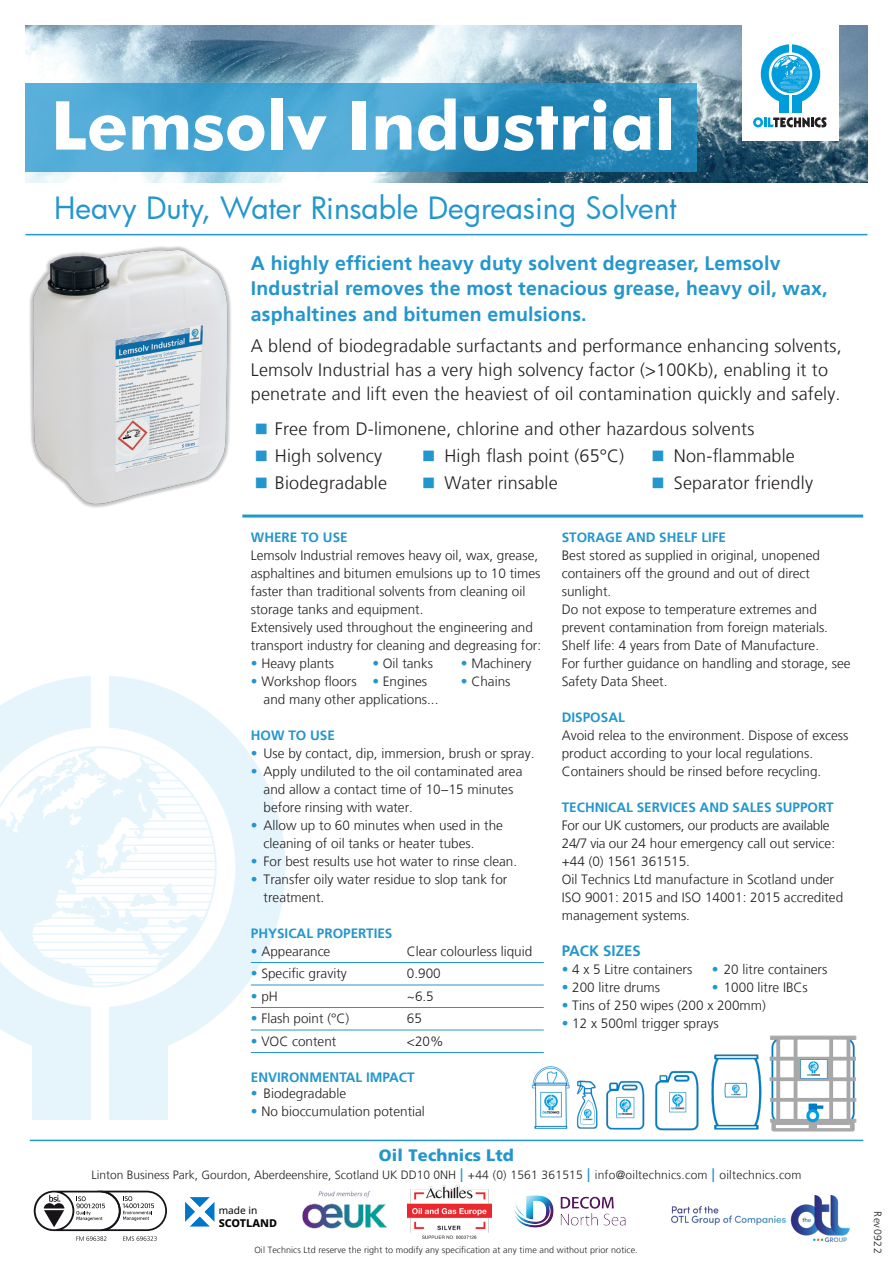
<style>
.page{position:relative;width:893px;height:1263px;background:#fff}
.page>*{position:absolute;margin:0;border:0;box-sizing:border-box;transform-origin:0 0}
.t1{font:700 67.5px "Futura BT";color:#fff}
.t2{font:30px "Futura";color:#2396ce}
.t3{font:700 19.5px/25.5px "Frutiger LT";letter-spacing:.01em;color:#2396ce}
.t4{font:300 18px/24px "Frutiger LT";letter-spacing:.01em;color:#231f20}
.t5{font:900 16.5px "Frutiger LT";letter-spacing:.01em;color:#2396ce}
.t6{font:700 15px "Frutiger LT";color:#2396ce}
.t7{font:300 13.5px/18px "Frutiger LT";color:#231f20}
.t8{font:700 13.5px "Frutiger LT";color:#2396ce}
.t9{font:300 13.5px/18px "Frutiger LT";letter-spacing:-.02em;color:#231f20}
.t10{font:300 12px "Frutiger LT";color:#231f20}
.t11{font:800 10.8px "Noto Sans";color:#040503}
.t12{font:300 10.5px "Frutiger LT";letter-spacing:.05em;color:#231f20}
.t13{font:10.2px "Noto Sans";color:#040503}
.t14{font:300 9px "Frutiger LT";letter-spacing:.01em;color:#231f20}
.s1{color:#2396ce}
.s2{font-size:19.5px;color:#2396ce}
</style>
<div class="page">
<svg style="left:0;top:676px;width:286px;height:383px;fill:#e6f5fb"></svg>
<div style="left:33px;top:1007px;width:58px;height:112px;background:#e6f5fb"></div>
<div style="left:109px;top:1007px;width:58px;height:112px;background:#e6f5fb"></div>
<svg style="left:0;top:746px;width:217px;height:241px"></svg>
<img style="left:29px;top:246px;width:202px;height:262px">
<img style="left:26px;top:26px;width:841px;height:157px">
<svg style="left:26px;top:83px;width:671px;height:89px;background:#3f9dca"></svg>
<hr style="left:26px;top:234px;width:841px;height:1px;background:#2396ce">
<div style="left:742px;top:13px;width:97px;height:127px;background:#fff"></div>
<div style="left:780px;top:96px;width:9px;height:17px;background:#009ddc"></div>
<div style="left:792px;top:96px;width:9px;height:17px;background:#009ddc"></div>
<svg style="left:761px;top:44px;width:59px;height:60px"></svg>
<div style="left:772px;top:55px;width:37px;height:38px;border:1px solid #009ddc;border-radius:50%"></div>
<svg style="left:753px;top:117px;width:73px;height:10px"></svg>
<hr style="left:251px;top:962px;width:293px;height:1px;background:#2396ce">
<hr style="left:251px;top:984px;width:293px;height:1px;background:#2396ce">
<hr style="left:251px;top:1007px;width:293px;height:1px;background:#2396ce">
<hr style="left:251px;top:1029px;width:293px;height:1px;background:#2396ce">
<hr style="left:251px;top:1052px;width:293px;height:1px;background:#2396ce">
<hr style="left:242px;top:514px;width:621px;height:3px;background:#2396ce">
<hr style="left:30px;top:1140px;width:833px;height:1px;background:#2396ce">
<svg style="left:34px;top:1191px;width:133px;height:50px"></svg>
<img style="left:302px;top:1191px;width:85px;height:38px">
<img style="left:407px;top:1184px;width:84px;height:55px">
<img style="left:514px;top:1195px;width:112px;height:33px">
<img style="left:671px;top:1195px;width:179px;height:47px">
<svg style="left:185px;top:1197px;width:29px;height:29px"></svg>
<img style="left:606px;top:1080px;width:39px;height:50px">
<img style="left:655px;top:1070px;width:44px;height:60px">
<img style="left:711px;top:1054px;width:51px;height:76px">
<img style="left:769px;top:1035px;width:87px;height:96px">
<img style="left:577px;top:1080px;width:21px;height:48px">
<img style="left:531px;top:1066px;width:38px;height:63px">
<p class="t1" style="left:51px;top:85px;width:626px">Lemsolv Industrial</p>
<p class="t2" style="left:54px;top:187px;width:624px">Heavy Duty, Water Rinsable Degreasing Solvent</p>
<p class="t3" style="left:251px;top:250px;width:578px">A highly efficient heavy duty solvent degreaser, Lemsolv<br>Industrial removes the most tenacious grease, heavy oil, wax, asphaltines and bitumen emulsions.</p>
<p class="t4" style="left:251px;top:334px;width:592px">A blend of biodegradable surfactants and performance enhancing solvents,<br>Lemsolv Industrial has a very high solvency factor (&gt;100Kb), enabling it to penetrate and lift even the heaviest of oil contamination quickly and safely.</p>
<p class="t4" style="left:275px;top:417px;width:481px">Free from D-limonene, chlorine and other hazardous solvents</p>
<p class="t4" style="left:275px;top:444px;width:109px">High solvency</p>
<p class="t4" style="left:444px;top:444px;width:181px">High flash point (65°C)</p>
<p class="t4" style="left:674px;top:444px;width:122px">Non-flammable</p>
<p class="t4" style="left:275px;top:471px;width:114px">Biodegradable</p>
<p class="t4" style="left:444px;top:471px;width:115px">Water rinsable</p>
<p class="t4" style="left:674px;top:471px;width:141px">Separator friendly</p>
<p class="t8" style="left:251px;top:529px;width:98px">WHERE TO USE</p>
<p class="t7" style="left:251px;top:546px;width:291px">Lemsolv Industrial removes heavy oil, wax, grease, asphaltines and bitumen emulsions up to 10 times faster than traditional solvents from cleaning oil storage tanks and equipment.</p>
<p class="t7" style="left:251px;top:618px;width:292px">Extensively used throughout the engineering and transport industry for cleaning and degreasing for:</p>
<p class="t7" style="left:251px;top:654px;width:85px"><span class="s1">•</span> Heavy plants</p>
<p class="t7" style="left:372px;top:654px;width:62px"><span class="s1">•</span> Oil tanks</p>
<p class="t7" style="left:461px;top:654px;width:72px"><span class="s1">•</span> Machinery</p>
<p class="t7" style="left:251px;top:672px;width:178px"><span class="s1">•</span> Workshop floors <span class="s1">•</span> Engines</p>
<p class="t7" style="left:461px;top:672px;width:51px"><span class="s1">•</span> Chains</p>
<p class="t7" style="left:264px;top:690px;width:176px">and many other applications...</p>
<p class="t8" style="left:251px;top:727px;width:86px">HOW TO USE</p>
<p class="t7" style="left:251px;top:744px;width:285px"><span class="s1">•</span> Use by contact, dip, immersion, brush or spray.</p>
<p class="t7" style="left:251px;top:762px;width:273px"><span class="s1">•</span> Apply undiluted to the oil contaminated area</p>
<p class="t7" style="left:264px;top:780px;width:251px">and allow a contact time of 10−15 minutes</p>
<p class="t7" style="left:264px;top:798px;width:151px">before rinsing with water.</p>
<p class="t7" style="left:251px;top:816px;width:254px"><span class="s1">•</span> Allow up to 60 minutes when used in the</p>
<p class="t7" style="left:264px;top:834px;width:212px">cleaning of oil tanks or heater tubes.</p>
<p class="t7" style="left:251px;top:852px;width:268px"><span class="s1">•</span> For best results use hot water to rinse clean.</p>
<p class="t7" style="left:251px;top:870px;width:258px"><span class="s1">•</span> Transfer oily water residue to slop tank for</p>
<p class="t7" style="left:264px;top:888px;width:62px">treatment.</p>
<p class="t8" style="left:251px;top:925px;width:143px">PHYSICAL PROPERTIES</p>
<p class="t7" style="left:251px;top:942px;width:81px"><span class="s1">•</span> Appearance</p>
<p class="t7" style="left:407px;top:942px;width:127px">Clear colourless liquid</p>
<p class="t7" style="left:251px;top:965px;width:97px"><span class="s1">•</span> Specific gravity</p>
<p class="t7" style="left:407px;top:965px;width:35px">0.900</p>
<p class="t7" style="left:251px;top:987px;width:29px"><span class="s1">•</span> pH</p>
<p class="t7" style="left:407px;top:987px;width:28px">~6.5</p>
<p class="t7" style="left:251px;top:1010px;width:100px"><span class="s1">•</span> Flash point (°C)</p>
<p class="t7" style="left:407px;top:1010px;width:17px">65</p>
<p class="t7" style="left:251px;top:1032px;width:87px"><span class="s1">•</span> VOC content</p>
<p class="t7" style="left:407px;top:1032px;width:38px">&lt;20%</p>
<p class="t8" style="left:251px;top:1069px;width:165px">ENVIRONMENTAL IMPACT</p>
<p class="t7" style="left:251px;top:1085px;width:97px"><span class="s1">•</span> Biodegradable</p>
<p class="t7" style="left:251px;top:1103px;width:176px"><span class="s1">•</span> No bioccumulation potential</p>
<p class="t8" style="left:562px;top:529px;width:166px">STORAGE AND SHELF LIFE</p>
<p class="t7" style="left:562px;top:546px;width:260px">Best stored as supplied in original, unopened containers off the ground and out of direct sunlight.</p>
<p class="t7" style="left:562px;top:600px;width:268px">Do not expose to temperature extremes and prevent contamination from foreign materials.</p>
<p class="t7" style="left:562px;top:636px;width:259px">Shelf life: 4 years from Date of Manufacture.</p>
<p class="t7" style="left:562px;top:654px;width:290px">For further guidance on handling and storage, see<br>Safety Data Sheet.</p>
<p class="t8" style="left:562px;top:709px;width:65px">DISPOSAL</p>
<p class="t7" style="left:562px;top:726px;width:288px">Avoid relea to the environment. Dispose of excess product according to your local regulations.<br>Containers should be rinsed before recycling.</p>
<p class="t8" style="left:562px;top:799px;width:273px">TECHNICAL SERVICES AND SALES SUPPORT</p>
<p class="t9" style="left:562px;top:816px;width:275px">For our UK customers, our products are available<br>24/7 via our 24 hour emergency call out service: +44 (0) 1561 361515.</p>
<p class="t7" style="left:562px;top:870px;width:283px">Oil Technics Ltd manufacture in Scotland under<br>ISO 9001: 2015 and ISO 14001: 2015 accredited management systems.</p>
<p class="t6" style="left:562px;top:942px;width:80px">PACK SIZES</p>
<p class="t7" style="left:562px;top:960px;width:132px"><span class="s1">•</span> 4 x 5 Litre containers</p>
<p class="t7" style="left:712px;top:960px;width:117px"><span class="s1">•</span> 20 litre containers</p>
<p class="t7" style="left:562px;top:978px;width:100px"><span class="s1">•</span> 200 litre drums</p>
<p class="t7" style="left:712px;top:978px;width:98px"><span class="s1">•</span> 1000 litre IBCs</p>
<p class="t7" style="left:562px;top:996px;width:206px"><span class="s1">•</span> Tins of 250 wipes (200 x 200mm)</p>
<p class="t7" style="left:562px;top:1014px;width:158px"><span class="s1">•</span> 12 x 500ml trigger sprays</p>
<p class="t5" style="left:379px;top:1145px;width:137px">Oil Technics Ltd</p>
<p class="t10" style="left:91px;top:1167px;width:711px">Linton Business Park, Gourdon, Aberdeenshire, Scotland UK DD10 0NH <span class="s2">I</span> +44 (0) 1561 361515 <span class="s2">I</span> info@oiltechnics.com <span class="s2">I</span> oiltechnics.com</p>
<p class="t13" style="left:219px;top:1203px;width:40px">made in</p>
<p class="t11" style="left:219px;top:1217px;width:60px">SCOTLAND</p>
<p class="t14" style="left:254px;top:1245px;width:385px">Oil Technics Ltd reserve the right to modify any specification at any time and without prior notice.</p>
<p class="t12" style="left:884px;top:1211px;width:44px;rotate:90deg">Rev0922</p>
</div>
